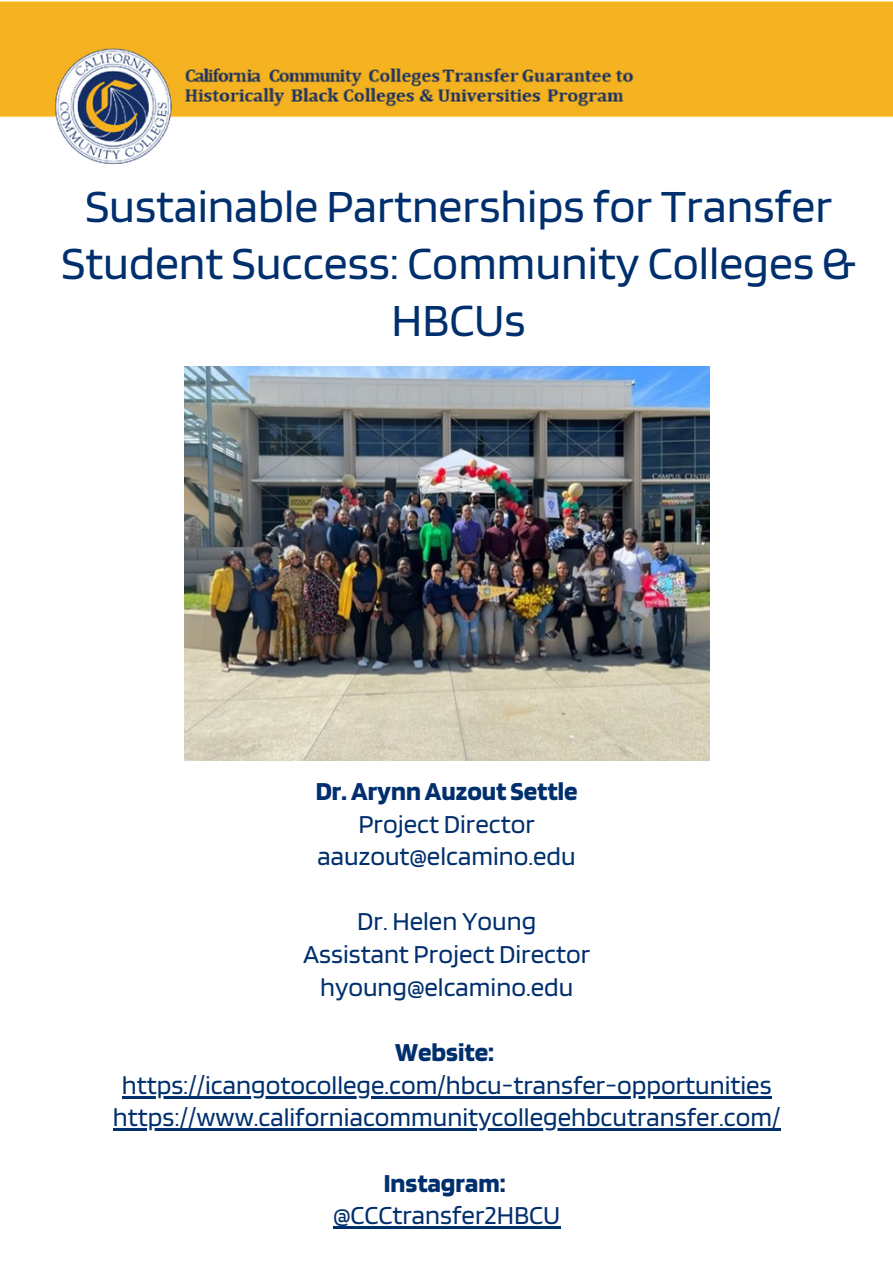
<style>
.page{position:relative;width:893px;height:1264px;background:#fff}
.page>*{position:absolute;margin:0;border:0;box-sizing:border-box;transform-origin:0 0}
.t1{font:48px/57.3px "Blinker";color:#002f6d;text-align:center}
.t2{font:27px "Blinker";color:#002f6d}
.t3{font:700 27px "Blinker";color:#002f6d}
</style>
<div class="page">
<img style="left:0;top:2px;width:892px;height:162px">
<img style="left:184px;top:366px;width:525px;height:394px">
<hr style="left:122px;top:1095px;width:649px;height:3px;background:#002f6d">
<hr style="left:113px;top:1128px;width:667px;height:2px;background:#002f6d">
<hr style="left:333px;top:1226px;width:227px;height:2px;background:#002f6d">
<p class="t1" style="left:61px;top:176px;width:796px">Sustainable Partnerships for Transfer<br>Student Success: Community Colleges &amp;<br>HBCUs</p>
<p class="t3" style="left:316px;top:774px;width:263px">Dr.ArynnAuzout Settle</p>
<p class="t2" style="left:358px;top:806px;width:178px">Project Director</p>
<p class="t2" style="left:317px;top:839px;width:259px">aauzout@elcamino.edu</p>
<p class="t2" style="left:357px;top:904px;width:180px">Dr. Helen Young</p>
<p class="t2" style="left:303px;top:937px;width:288px">Assistant Project Director</p>
<p class="t2" style="left:320px;top:969px;width:255px">hyoung@elcamino.edu</p>
<p class="t3" style="left:395px;top:1035px;width:100px">Website:</p>
<p class="t2" style="left:122px;top:1067px;width:651px">https://icangotocollege.com/hbcu-transfer-opportunities</p>
<p class="t2" style="left:113px;top:1100px;width:669px">https://www.californiacommunitycollegehbcutransfer.com/</p>
<p class="t3" style="left:384px;top:1165px;width:123px">Instagram:</p>
<p class="t2" style="left:333px;top:1198px;width:229px">@CCCtransfer2HBCU</p>
</div>
